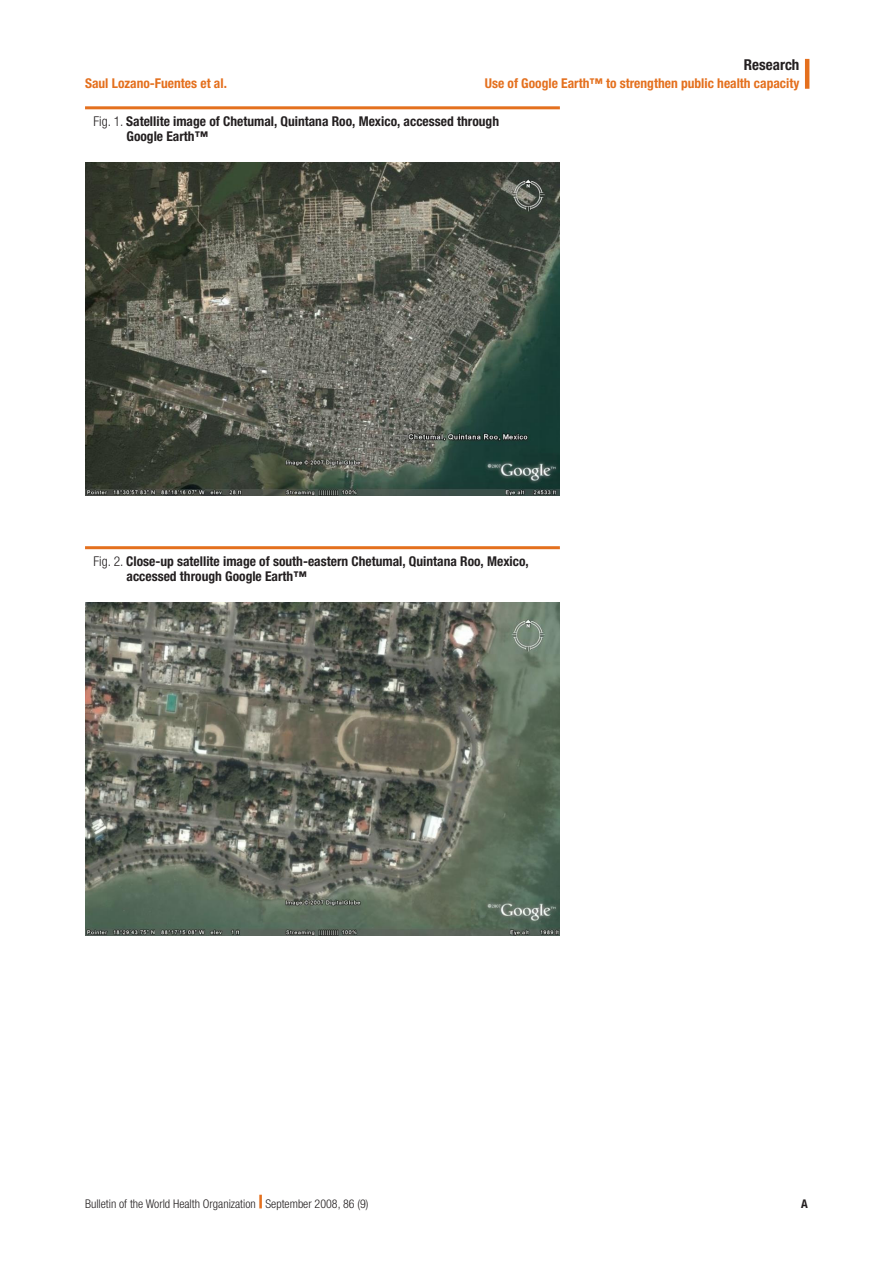
<style>
.page{position:relative;width:893px;height:1263px;background:#fff}
.page>*{position:absolute;margin:0;border:0;box-sizing:border-box;transform-origin:0 0}
.t1{font:700 condensed 15px "Helvetica Neue LT Std";color:#231f20}
.Fig_head{font:700 condensed 13.5px/15px "Helvetica Neue LT Std";color:#231f20}
.t2{font:700 condensed 13.5px "Helvetica Neue LT Std";color:#e4701e}
.t3{font:300 condensed 12px "Helvetica Neue LT Std";color:#231f20}
.t4{font:700 condensed 12px "Helvetica Neue LT Std";color:#231f20}
.s1{font-weight:300}
.s2{font-weight:800;font-stretch:expanded;font-size:18px;color:#e4701e}
</style>
<div class="page">
<hr style="left:805px;top:59px;width:4px;height:30px;background:#e4701e">
<hr style="left:85px;top:106px;width:475px;height:3px;background:#e4701e">
<img style="left:85px;top:163px;width:475px;height:332px">
<hr style="left:85px;top:546px;width:475px;height:3px;background:#e4701e">
<img style="left:85px;top:602px;width:475px;height:333px">
<p class="t1" style="left:744px;top:55px;width:57px">Research</p>
<p class="t2" style="left:485px;top:75px;width:316px">Use of Google Earth™ to strengthen public health capacity</p>
<p class="t2" style="left:85px;top:75px;width:143px">Saul Lozano-Fuentes et al.</p>
<p class="Fig_head" style="left:126px;top:114px;width:374px;text-indent:-33px"><span class="s1">Fig. 1.</span> Satellite image of Chetumal, Quintana Roo, Mexico, accessed through<br>Google Earth™</p>
<p class="Fig_head" style="left:126px;top:554px;width:404px;text-indent:-33px"><span class="s1">Fig. 2.</span> Close-up satellite image of south-eastern Chetumal, Quintana Roo, Mexico, accessed through Google Earth™</p>
<p class="t3" style="left:85px;top:1197px;width:285px">Bulletin of the World Health Organization <span class="s2">|</span> September 2008, 86 (9)</p>
<p class="t4" style="left:801px;top:1196px;width:8px">A</p>
</div>
